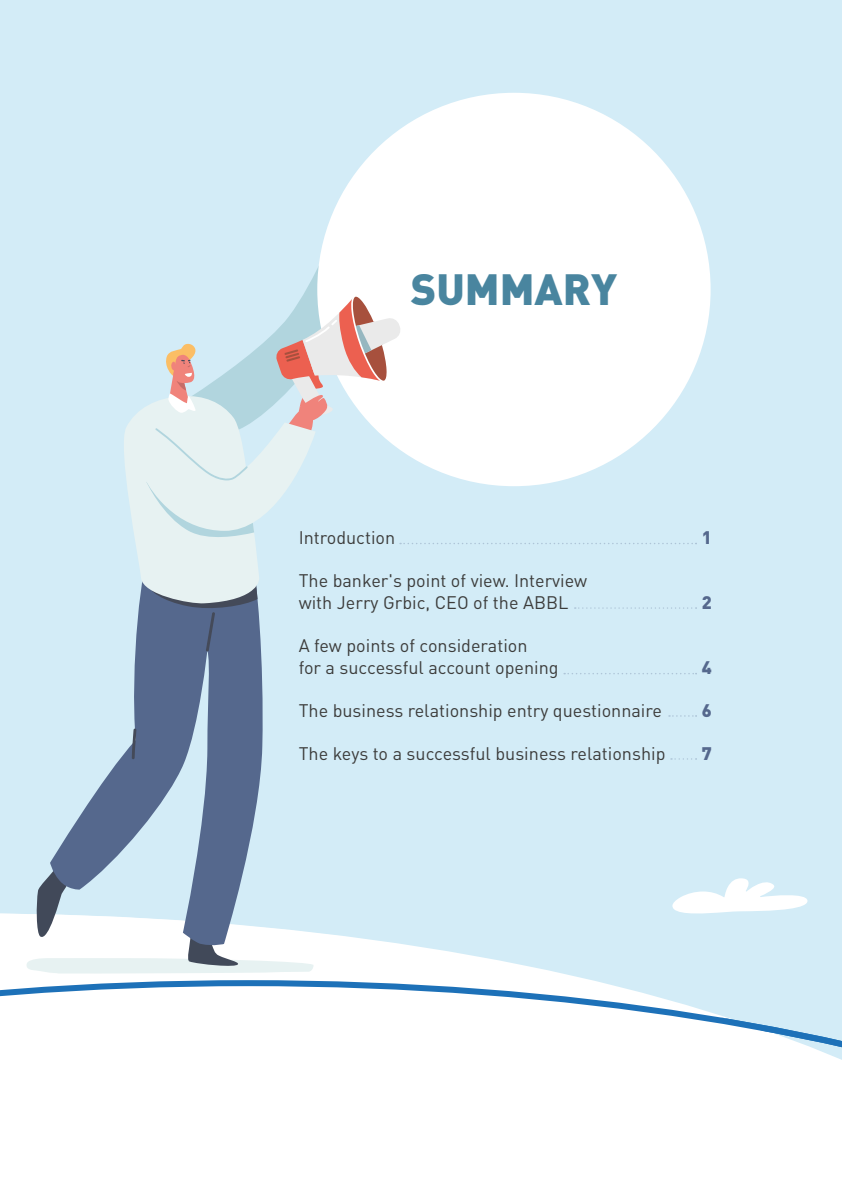
<style>
.page{position:relative;width:842px;height:1191px;background:#d3ecf7}
.page>*{position:absolute;margin:0;border:0;box-sizing:border-box;transform-origin:0 0}
.t1{font:900 43.2px "DIN";color:#49859f}
.t2{font:18px/21.6px "DIN";color:#3c3c3b}
.t3{font:900 18px "DIN";color:#55688d}
</style>
<div class="page">
<svg style="left:304px;top:220px;width:26px;height:74px"></svg>
<div style="left:317px;top:93px;width:394px;height:393px;background:#fff;border-radius:50%"></div>
<svg style="left:0;top:913px;width:590px;height:67px"></svg>
<svg style="left:0;top:980px;width:842px;height:211px;background:#f6fafc"></svg>
<svg style="left:25px;top:875px;width:289px;height:98px"></svg>
<svg style="left:50px;top:651px;width:214px;height:295px"></svg>
<svg style="left:132px;top:728px;width:4px;height:31px"></svg>
<svg style="left:124px;top:294px;width:573px;height:357px"></svg>
<svg style="left:564px;top:673px;width:133px;height:1px"></svg>
<svg style="left:669px;top:715px;width:28px;height:1px"></svg>
<svg style="left:672px;top:878px;width:135px;height:36px"></svg>
<h1 class="t1" style="left:411px;top:260px;width:208px">SUMMARY</h1>
<p class="t2" style="left:299px;top:526px;width:98px">Introduction</p>
<p class="t3" style="left:702px;top:525px;width:12px">1</p>
<p class="t2" style="left:299px;top:569px;width:290px">The banker's point of view. Interview with Jerry Grbic, CEO of the ABBL</p>
<p class="t3" style="left:702px;top:590px;width:12px">2</p>
<p class="t2" style="left:299px;top:634px;width:261px">A few points of consideration<br>for a successful account opening</p>
<p class="t3" style="left:702px;top:655px;width:12px">4</p>
<p class="t2" style="left:299px;top:699px;width:365px">The business relationship entry questionnaire</p>
<p class="t3" style="left:702px;top:698px;width:12px">6</p>
<p class="t2" style="left:299px;top:742px;width:368px">The keys to a successful business relationship</p>
<p class="t3" style="left:702px;top:741px;width:12px">7</p>
</div>
